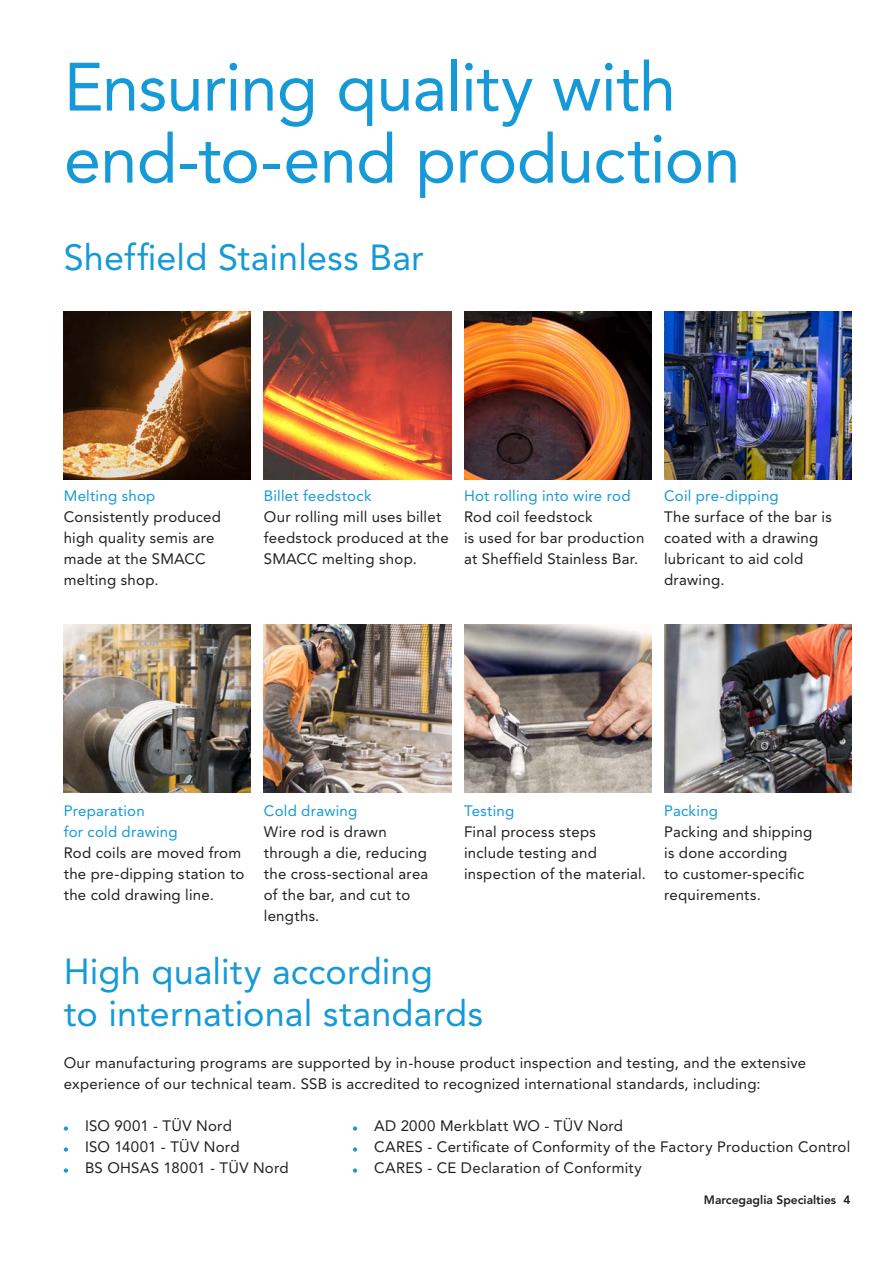
<style>
.page{position:relative;width:893px;height:1263px;background:#fff}
.page>*{position:absolute;margin:0;border:0;box-sizing:border-box;transform-origin:0 0}
.t1{font:67.5px/72px "Avenir LT Std";letter-spacing:-.01em;color:#1599d7}
.Headline_small_24_24{font:36px "Avenir LT Std";letter-spacing:.005em;color:#1599d7}
.t2{font:15px/21px "Avenir LT Std";letter-spacing:.015em;color:#231f20}
.t3{font:15px "Avenir LT Std";letter-spacing:.015em;color:#1599d7}
.t4{font:800 12px "Avenir LT Std";color:#231f20}
</style>
<div class="page">
<img style="left:264px;top:312px;width:187px;height:168px">
<img style="left:464px;top:312px;width:187px;height:168px">
<img style="left:664px;top:312px;width:187px;height:168px">
<img style="left:64px;top:312px;width:187px;height:168px">
<img style="left:64px;top:624px;width:187px;height:168px">
<img style="left:264px;top:624px;width:187px;height:168px">
<img style="left:464px;top:624px;width:187px;height:168px">
<img style="left:664px;top:624px;width:187px;height:168px">
<svg style="left:64px;top:1126px;width:4px;height:5px"></svg>
<svg style="left:64px;top:1147px;width:4px;height:5px"></svg>
<svg style="left:64px;top:1168px;width:4px;height:5px"></svg>
<svg style="left:353px;top:1126px;width:4px;height:5px"></svg>
<svg style="left:353px;top:1147px;width:4px;height:5px"></svg>
<svg style="left:353px;top:1168px;width:4px;height:5px"></svg>
<p class="t1" style="left:64px;top:52px;width:678px">Ensuring quality with end-to-end production</p>
<p class="Headline_small_24_24" style="left:64px;top:236px;width:362px">Sheffield Stainless Bar</p>
<p class="t3" style="left:64px;top:487px;width:93px">Melting shop</p>
<p class="t2" style="left:64px;top:506px;width:159px">Consistently produced high quality semis are made at the SMACC melting shop.</p>
<p class="t3" style="left:264px;top:487px;width:109px">Billet feedstock</p>
<p class="t2" style="left:264px;top:506px;width:186px">Our rolling mill uses billet feedstock produced at the<br>SMACC melting shop.</p>
<p class="t3" style="left:464px;top:487px;width:168px">Hot rolling into wire rod</p>
<p class="t2" style="left:464px;top:506px;width:130px">Rod coil feedstock</p>
<p class="t2" style="left:464px;top:527px;width:182px">is used for bar production at Sheffield Stainless Bar.</p>
<p class="t3" style="left:664px;top:487px;width:116px">Coil pre-dipping</p>
<p class="t2" style="left:664px;top:506px;width:169px">The surface of the bar is coated with a drawing lubricant to aid cold drawing.</p>
<p class="t3" style="left:64px;top:802px;width:82px">Preparation</p>
<p class="t3" style="left:64px;top:823px;width:115px">for cold drawing</p>
<p class="t2" style="left:64px;top:842px;width:182px">Rod coils are moved from the pre-dipping station to the cold drawing line.</p>
<p class="t3" style="left:264px;top:802px;width:95px">Cold drawing</p>
<p class="t2" style="left:264px;top:821px;width:124px">Wire rod is drawn</p>
<p class="t2" style="left:264px;top:842px;width:166px">through a die, reducing the cross-sectional area of the bar, and cut to lengths.</p>
<p class="t3" style="left:464px;top:802px;width:52px">Testing</p>
<p class="t2" style="left:464px;top:821px;width:133px">Final process steps</p>
<p class="t2" style="left:464px;top:842px;width:184px">include testing and inspection of the material.</p>
<p class="t3" style="left:664px;top:802px;width:55px">Packing</p>
<p class="t2" style="left:664px;top:821px;width:150px">Packing and shipping is done according<br>to customer-specific requirements.</p>
<p class="Headline_small_24_24" style="left:64px;top:950px;width:370px">High quality according</p>
<p class="Headline_small_24_24" style="left:64px;top:992px;width:421px">to international standards</p>
<p class="t2" style="left:64px;top:1052px;width:744px">Our manufacturing programs are supported by in-house product inspection and testing, and the extensive experience of our technical team. SSB is accredited to recognized international standards, including:</p>
<p class="t2" style="left:85px;top:1115px;width:148px">ISO 9001 - TÜV Nord</p>
<p class="t2" style="left:85px;top:1136px;width:156px">ISO 14001 - TÜV Nord</p>
<p class="t2" style="left:85px;top:1157px;width:205px">BS OHSAS 18001 - TÜV Nord</p>
<p class="t2" style="left:374px;top:1115px;width:250px">AD 2000 Merkblatt WO - TÜV Nord</p>
<p class="t2" style="left:374px;top:1136px;width:478px">CARES - Certificate of Conformity of the Factory Production Control</p>
<p class="t2" style="left:374px;top:1157px;width:269px">CARES - CE Declaration of Conformity</p>
<p class="t4" style="left:704px;top:1193px;width:148px">Marcegaglia Specialties 4</p>
</div>
